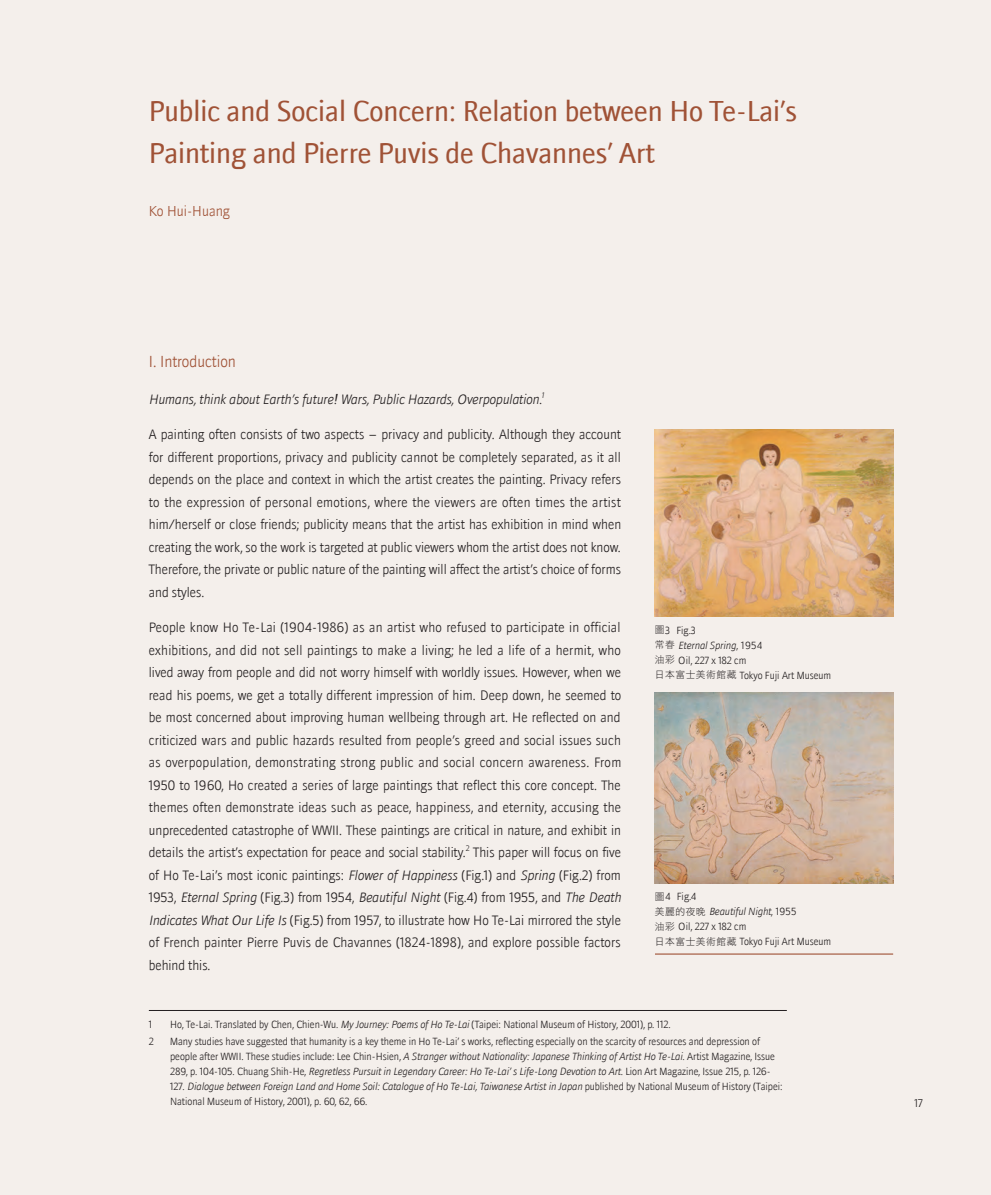
<style>
.page{position:relative;width:991px;height:1195px;background:#fff}
.page>*{position:absolute;margin:0;border:0;box-sizing:border-box;transform-origin:0 0}
.t1{font:27.75px/42px "Doradani Rg";color:#a05236}
.t2{font:15.45px "Doradani Lt";color:#a05236}
.t3{font:13.95px "Doradani Lt";color:#a05236}
.t4{font:13.2px/22.5px "Doradani Lt";color:#231f20;text-align:justify}
.t5{font:italic 13.2px "Doradani Lt";color:#231f20}
.t6{font:10.8px "Doradani Lt";color:#231f20}
.t7{font:10.05px/15px "Doradani Lt";color:#231f20}
.t8{font:italic 7.65px "Doradani Lt";color:#231f20}
.t9{font:7.65px "Doradani Lt";color:#231f20}
.s1{font-size:27px}
.s2{font-size:12.75px}
.s3{font-style:italic}
.s4{font-family:"DF Hei Std W3";font-size:9.75px}
.s5{font-size:9.75px}
.s6{font-style:italic;font-size:9.75px}
</style>
<div class="page">
<div style="left:0;top:0;width:990px;height:1195px;background:#f4efeb"></div>
<hr style="left:655px;top:953px;width:238px;height:1px;background:#a05236">
<img style="left:655px;top:429px;width:238px;height:188px">
<img style="left:655px;top:692px;width:238px;height:192px">
<hr style="left:149px;top:1010px;width:638px;height:1px;background:#231f20">
<p class="t1" style="left:149px;top:90px;width:650px">Public and Social Concern: Relation between Ho Te-Lai<span class="s1">’</span>s<br>Painting and Pierre Puvis de Chavannes<span class="s1">’</span> Art</p>
<p class="t3" style="left:149px;top:203px;width:83px">Ko Hui-Huang</p>
<p class="t2" style="left:149px;top:352px;width:89px">I. Introduction</p>
<p class="t5" style="left:149px;top:391px;width:395px">Humans, think about Earth<span class="s2">’</span>s future! Wars, Public Hazards, Overpopulation.</p>
<p class="t8" style="left:541px;top:390px;width:4px">1</p>
<p class="t4" style="left:149px;top:423px;width:474px">A painting often consists of two aspects – privacy and publicity. Although they account for different proportions, privacy and publicity cannot be completely separated, as it all depends on the place and context in which the artist creates the painting. Privacy refers to the expression of personal emotions, where the viewers are often times the artist him/herself or close friends; publicity means that the artist has exhibition in mind when creating the work, so the work is targeted at public viewers whom the artist does not know.<br>Therefore, the private or public nature of the painting will affect the artist<span class="s2">’</span>s choice of forms and styles.</p>
<p class="t4" style="left:149px;top:616px;width:474px">People know Ho Te-Lai (1904-1986) as an artist who refused to participate in official exhibitions, and did not sell paintings to make a living; he led a life of a hermit, who lived away from people and did not worry himself with worldly issues. However, when we read his poems, we get a totally different impression of him. Deep down, he seemed to be most concerned about improving human wellbeing through art. He reflected on and criticized wars and public hazards resulted from people<span class="s2">’</span>s greed and social issues such as overpopulation, demonstrating strong public and social concern awareness. From 1950 to 1960, Ho created a series of large paintings that reflect this core concept. The themes often demonstrate ideas such as peace, happiness, and eternity, accusing the unprecedented catastrophe of WWII. These paintings are critical in nature, and exhibit in details the artist<span class="s2">’</span>s expectation for peace and social stability.</p>
<p class="t9" style="left:466px;top:843px;width:5px">2</p>
<p class="t4" style="left:149px;top:841px;width:473px;text-indent:324px">This paper will focus on five of Ho Te-Lai<span class="s2">’</span>s most iconic paintings: <span class="s3">Flower of Happiness</span> (Fig.1) and <span class="s3">Spring</span> (Fig.2) from 1953, <span class="s3">Eternal Spring</span> (Fig.3) from 1954, <span class="s3">Beautiful Night</span> (Fig.4) from 1955, and <span class="s3">The Death Indicates What Our Life Is</span> (Fig.5) from 1957, to illustrate how Ho Te-Lai mirrored the style of French painter Pierre Puvis de Chavannes (1824-1898), and explore possible factors behind this.</p>
<p class="t7" style="left:655px;top:622px;width:178px"><span class="s4">圖</span>3 Fig.3<br><span class="s4">常春</span> <span class="s3">Eternal Spring</span>, 1954<br><span class="s4">油彩</span> Oil, 227 x 182 cm<br><span class="s4">日本富士美術館藏</span> Tokyo Fuji Art Museum</p>
<p class="t7" style="left:655px;top:889px;width:178px"><span class="s4">圖</span>4 Fig.4<br><span class="s4">美麗的夜晚</span> <span class="s3">Beautiful Night</span>, 1955<br><span class="s4">油彩</span> Oil, 227 x 182 cm<br><span class="s4">日本富士美術館藏</span> Tokyo Fuji Art Museum</p>
<p class="t7" style="left:149px;top:1016px;width:5px">1</p>
<p class="t7" style="left:170px;top:1016px;width:502px">Ho, Te-Lai. Translated by Chen, Chien-Wu. <span class="s3">My Journey: Poems of Ho Te-Lai</span> (Taipei: National Museum of History, 2001), p. 112.</p>
<p class="t7" style="left:149px;top:1033px;width:7px">2</p>
<p class="t7" style="left:170px;top:1033px;width:614px">Many studies have suggested that humanity is a key theme in Ho Te-Lai<span class="s5">’</span> s works, reflecting especially on the scarcity of resources and depression of people after WWII. These studies include: Lee Chin-Hsien, <span class="s3">A Stranger without Nationality: Japanese Thinking of Artist Ho Te-Lai.</span> Artist Magazine, Issue 289, p. 104-105. Chuang Shih-He, <span class="s3">Regretless Pursuit in Legendary Career: Ho Te-Lai</span><span class="s6">’</span> <span class="s3">s Life-Long Devotion to Art</span>. Lion Art Magazine, Issue 215, p. 126- 127. <span class="s3">Dialogue between Foreign Land and Home Soil: Catalogue of Ho Te-Lai, Taiwanese Artist in Japan</span> published by National Museum of History (Taipei:<br>National Museum of History, 2001), p. 60, 62, 66.</p>
<p class="t6" style="left:914px;top:1096px;width:10px">17</p>
</div>
